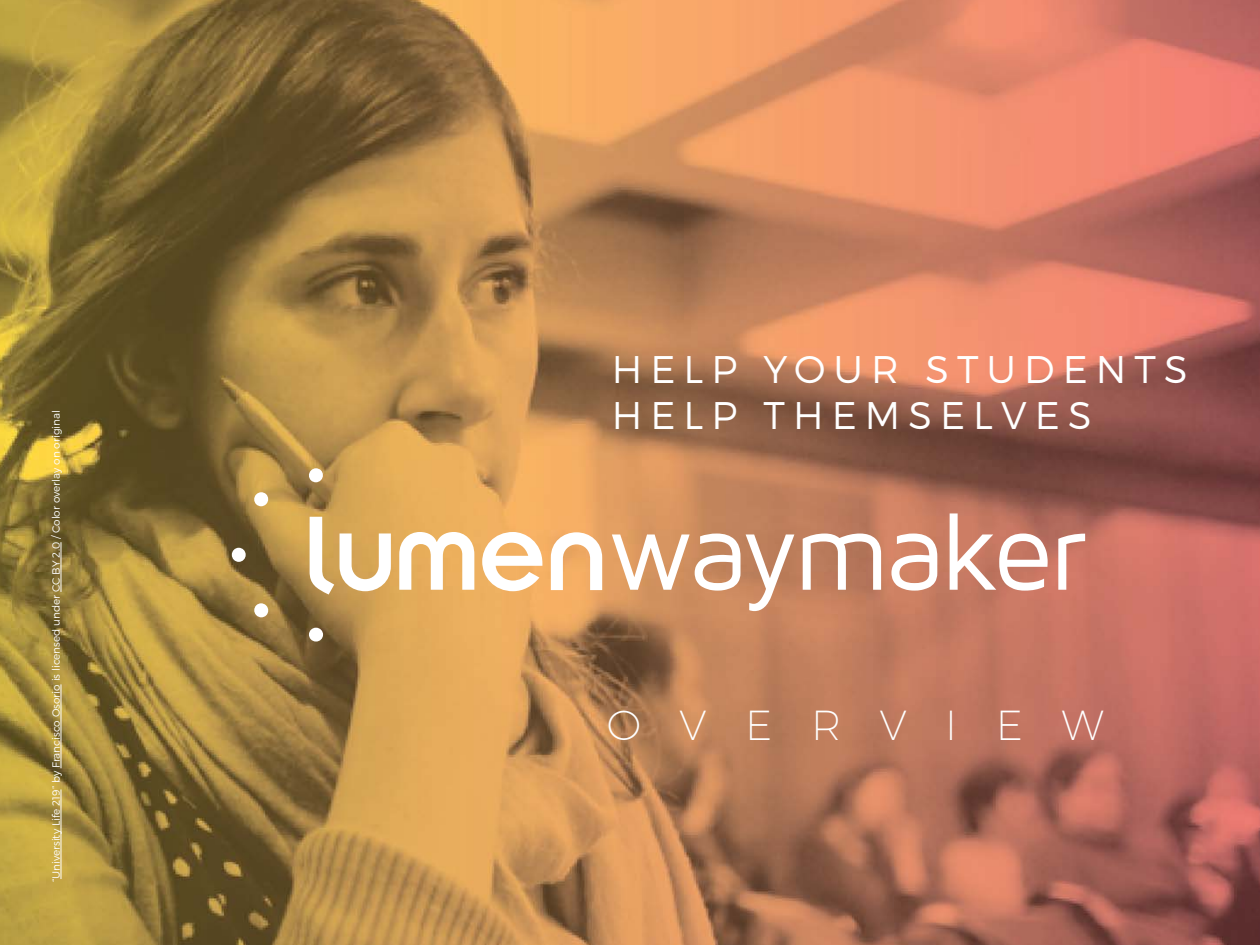
<style>
.page{position:relative;width:1260px;height:945px;background:#fff}
.page>*{position:absolute;margin:0;border:0;box-sizing:border-box;transform-origin:0 0}
.t1{font:200 42px "Montserrat";letter-spacing:.925em;color:#fff}
.t2{font:300 38.5px "Montserrat";letter-spacing:.21em;color:#fff}
.CCBY{font:300 10.5px "Montserrat";color:#fff}
</style>
<div class="page">
<img style="left:0;top:0;width:1260px;height:945px">
<svg style="left:612px;top:513px;width:473px;height:98px"></svg>
<svg style="left:232px;top:468px;width:370px;height:174px"></svg>
<hr style="left:61px;top:789px;width:1px;height:90px;background:#fff">
<hr style="left:61px;top:684px;width:1px;height:84px;background:#fff">
<hr style="left:61px;top:542px;width:1px;height:50px;background:#fff">
<p class="CCBY" style="left:50px;top:882px;width:473px;rotate:-90deg">“University Life 219” by Francisco Osorio is licensed under CC BY 2.0 / Color overlay on original</p>
<p class="t2" style="left:612px;top:346px;width:577px">HELP YOUR STUDENTS</p>
<p class="t2" style="left:612px;top:392px;width:481px">HELP THEMSELVES</p>
<p class="t1" style="left:607px;top:699px;width:499px">OVERVIEW</p>
</div>
